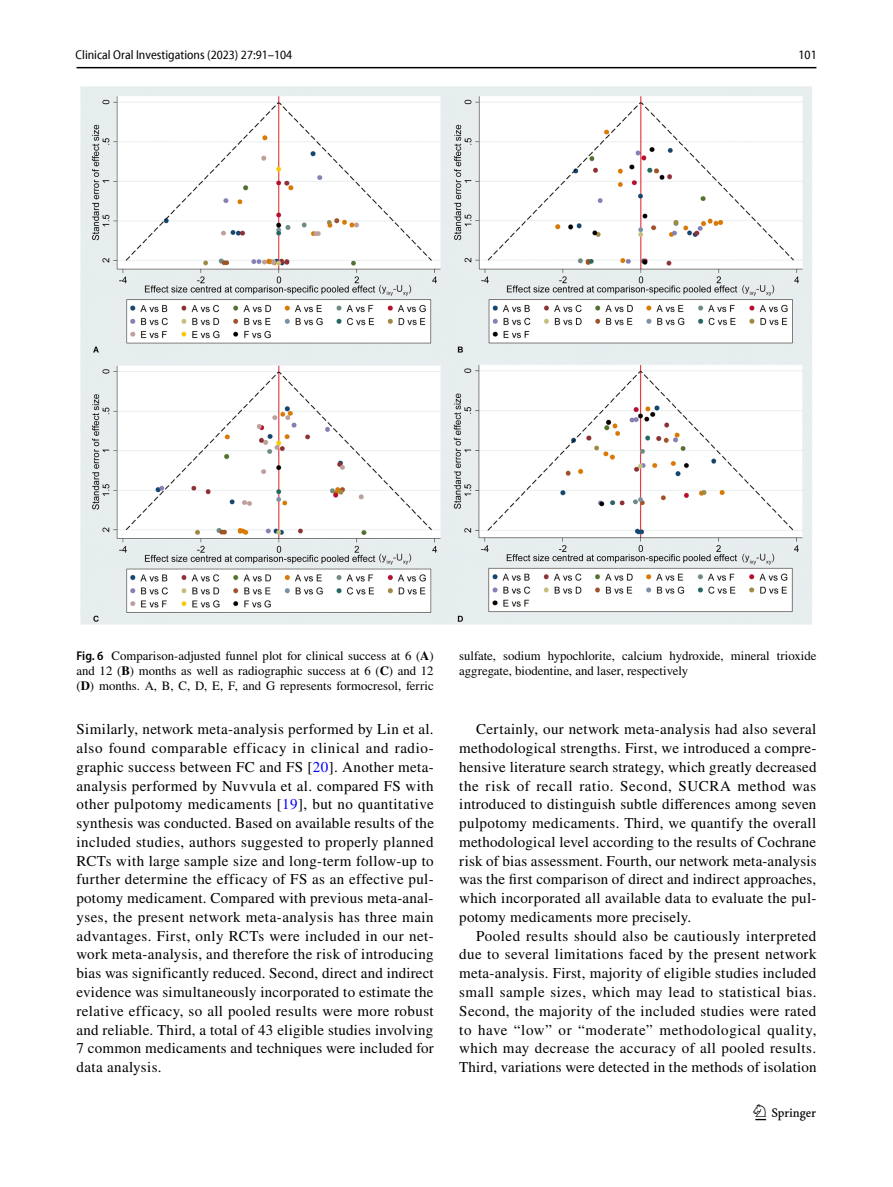
<style>
.page{position:relative;width:893px;height:1187px;background:#fff}
.page>*{position:absolute;margin:0;border:0;box-sizing:border-box;transform-origin:0 0}
.t1{font:22.5px "Springnew Regular 3";color:#000}
.t2{font:15px/18.8px "STIX";letter-spacing:.015em;color:#000;text-align:justify}
.t3{font:12.75px/15px "STIX";color:#000;text-align:justify}
.t4{font:semi-condensed 12.75px "Myriad Pro Unic";color:#000}
.s1{font-family:"Myriad Pro";font-weight:600;font-stretch:semi-condensed}
.s2{font-weight:700}
.s3{color:#00f}
</style>
<div class="page">
<hr style="left:77px;top:67px;width:739px;height:1px;background:#000">
<img style="left:81px;top:87px;width:731px;height:538px">
<p class="t4" style="left:76px;top:50px;width:218px">Clinical Oral Investigations (2023) 27:91–104</p>
<p class="t4" style="left:798px;top:50px;width:20px">101</p>
<p class="t3" style="left:77px;top:649px;width:359px"><span class="s1">Fig. 6</span> Comparison-adjusted funnel plot for clinical success at 6 (<span class="s2">A</span>) and 12 (<span class="s2">B</span>) months as well as radiographic success at 6 (<span class="s2">C</span>) and 12 (<span class="s2">D</span>) months. A, B, C, D, E, F, and G represents formocresol, ferric</p>
<p class="t3" style="left:459px;top:649px;width:359px">sulfate, sodium hypochlorite, calcium hydroxide, mineral trioxide aggregate, biodentine, and laser, respectively</p>
<p class="t2" style="left:77px;top:721px;width:359px">Similarly, network meta-analysis performed by Lin et al. also found comparable efficacy in clinical and radio&shy;graphic success between FC and FS [<span class="s3">20</span>]. Another meta&shy;analysis performed by Nuvvula et al. compared FS with other pulpotomy medicaments [<span class="s3">19</span>], but no quantitative synthesis was conducted. Based on available results of the included studies, authors suggested to properly planned RCTs with large sample size and long-term follow-up to further determine the efficacy of FS as an effective pul&shy;potomy medicament. Compared with previous meta-anal&shy;yses, the present network meta-analysis has three main advantages. First, only RCTs were included in our net&shy;work meta-analysis, and therefore the risk of introducing bias was significantly reduced. Second, direct and indirect evidence was simultaneously incorporated to estimate the relative efficacy, so all pooled results were more robust and reliable. Third, a total of 43 eligible studies involving 7 common medicaments and techniques were included for data analysis.</p>
<p class="t2" style="left:459px;top:721px;width:359px;text-indent:17px">Certainly, our network meta-analysis had also several methodological strengths. First, we introduced a compre&shy;hensive literature search strategy, which greatly decreased the risk of recall ratio. Second, SUCRA method was introduced to distinguish subtle differences among seven pulpotomy medicaments. Third, we quantify the overall methodological level according to the results of Cochrane risk of bias assessment. Fourth, our network meta-analysis was the first comparison of direct and indirect approaches, which incorporated all available data to evaluate the pul&shy;potomy medicaments more precisely.</p>
<p class="t2" style="left:459px;top:927px;width:359px;text-indent:17px">Pooled results should also be cautiously interpreted due to several limitations faced by the present network meta-analysis. First, majority of eligible studies included small sample sizes, which may lead to statistical bias.<br>Second, the majority of the included studies were rated to have “low” or “moderate” methodological quality, which may decrease the accuracy of all pooled results.<br>Third, variations were detected in the methods of isolation</p>
<h1 class="t1" style="left:755px;top:1104px;width:62px">1 3</h1>
</div>
